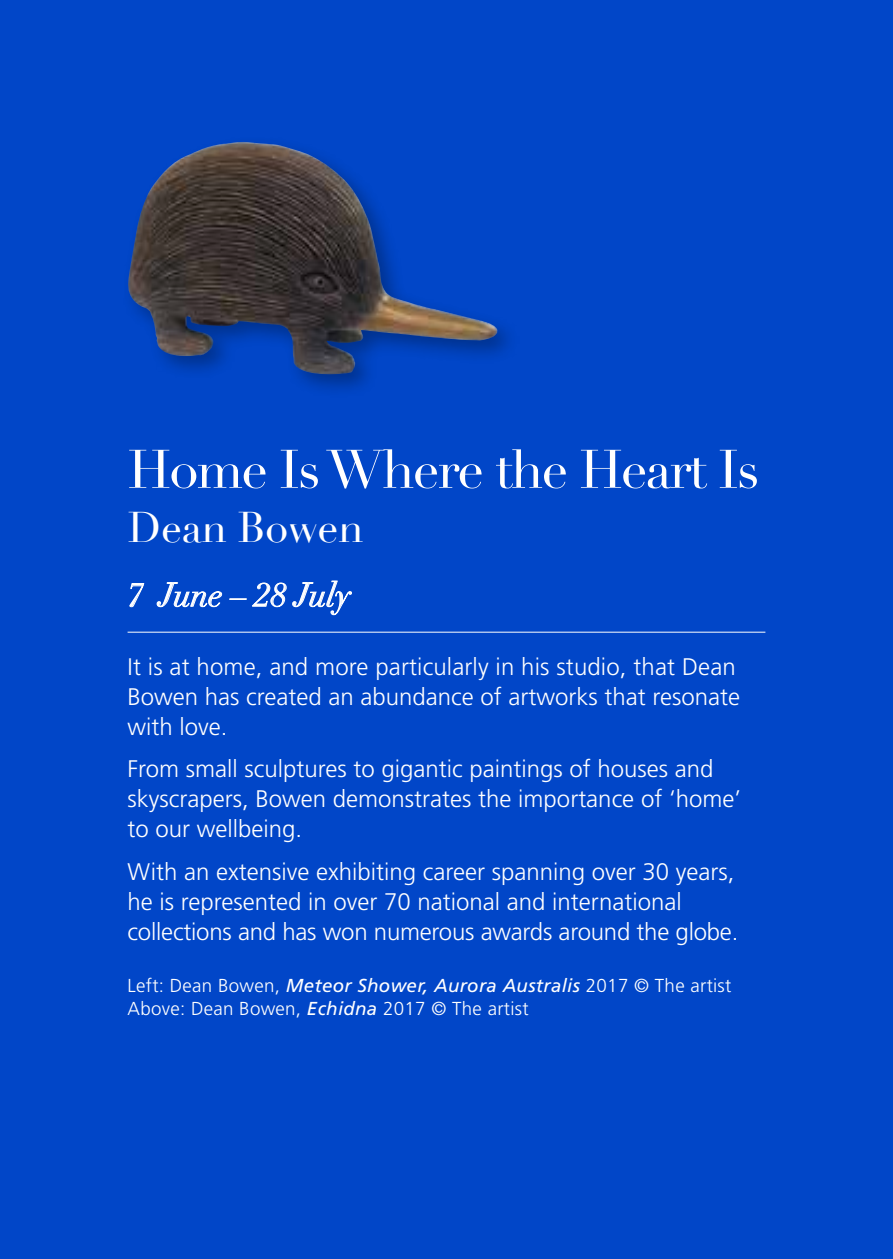
<style>
.page{position:relative;width:893px;height:1259px;background:#0146c8}
.page>*{position:absolute;margin:0;border:0;box-sizing:border-box;transform-origin:0 0}
.t1{font:53.4px "Didot";letter-spacing:-.035em;color:#fff}
.t2{font:42px "Didot";letter-spacing:-.015em;color:#fff}
.t3{font:italic 33px "Didot";color:#fff}
.t4{font:300 24px/30px "Frutiger LT Pro";color:#fff}
.t5{font:300 18.6px/22.5px "Frutiger LT Pro";letter-spacing:.015em;color:#fff}
.s1{font-weight:400;font-style:italic}
</style>
<div class="page">
<hr style="left:128px;top:631px;width:637px;height:1px;background:#fff">
<svg style="left:130px;top:583px;width:14px;height:24px"></svg>
<svg style="left:157px;top:582px;width:65px;height:25px"></svg>
<svg style="left:230px;top:599px;width:16px;height:1px"></svg>
<svg style="left:252px;top:581px;width:100px;height:34px"></svg>
<img style="left:128px;top:142px;width:370px;height:237px">
<h1 class="t1" style="left:128px;top:437px;width:633px">Home Is Where the Heart Is</h1>
<h2 class="t2" style="left:128px;top:502px;width:238px">Dean Bowen</h2>
<h3 class="t3" style="left:128px;top:574px;width:225px">7 June – 28 July</h3>
<p class="t4" style="left:128px;top:651px;width:614px">It is at home, and more particularly in his studio, that Dean<br>Bowen has created an abundance of artworks that resonate with love.</p>
<p class="t4" style="left:128px;top:754px;width:615px">From small sculptures to gigantic paintings of houses and skyscrapers, Bowen demonstrates the importance of ‘home’ to our wellbeing.</p>
<p class="t4" style="left:128px;top:857px;width:612px">With an extensive exhibiting career spanning over 30 years, he is represented in over 70 national and international collections and has won numerous awards around the globe.</p>
<p class="t5" style="left:128px;top:975px;width:605px">Left: Dean Bowen, <span class="s1">Meteor Shower, Aurora Australis</span> 2017 © The artist<br>Above: Dean Bowen, <span class="s1">Echidna</span> 2017 © The artist</p>
</div>
